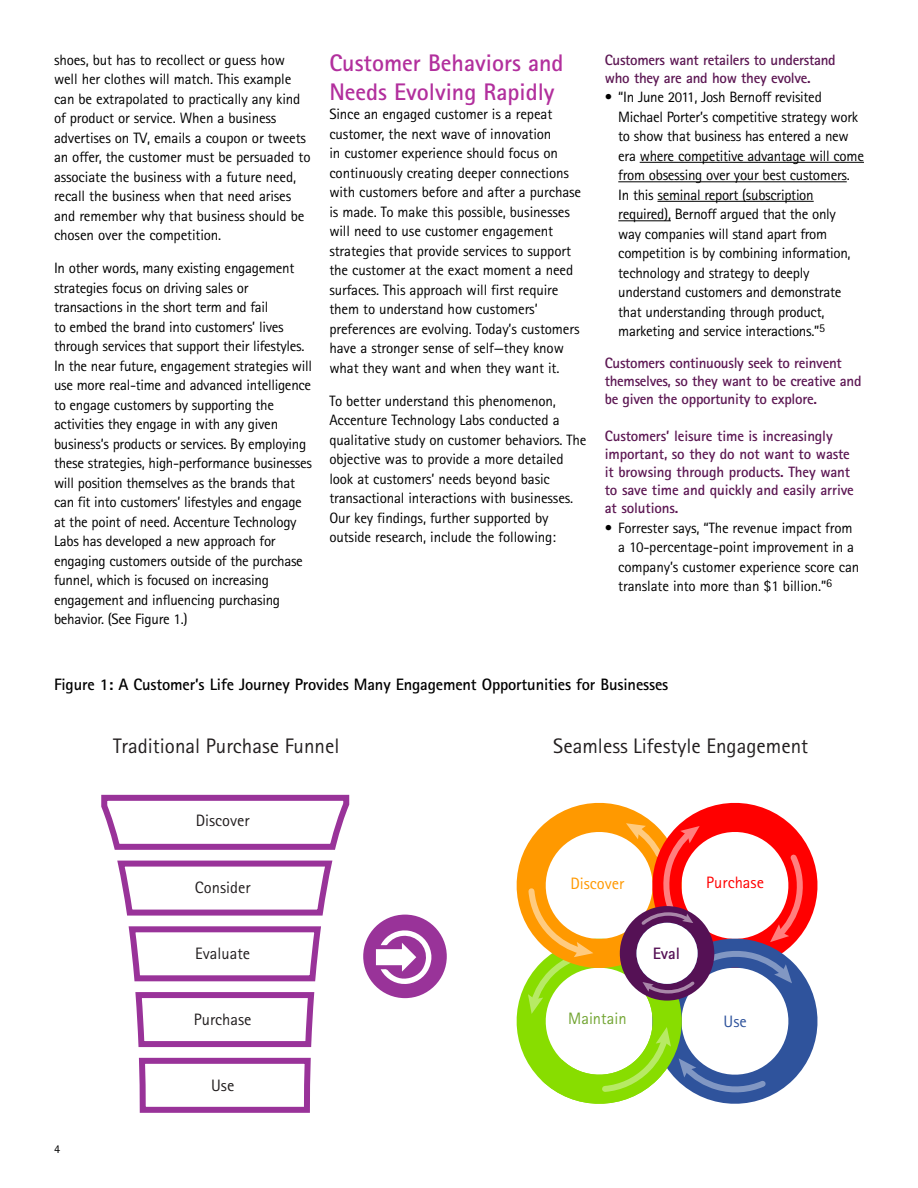
<style>
.page{position:relative;width:918px;height:1188px;background:#fff}
.page>*{position:absolute;margin:0;border:0;box-sizing:border-box;transform-origin:0 0}
.t1{font:700 24px/28.5px "Rotis Sans Seriffor ACN";color:#b22f9d}
.t2{font:21px "Rotis Sans Seriffor ACN";color:#231f20}
.t3{font:700 16.5px "Rotis Sans Seriffor ACN";letter-spacing:-.01em;color:#000}
.t4{font:16.5px "Rotis Sans Seriffor ACN";color:#231f20}
.t5{font:16.5px "Rotis Sans Seriffor ACN";color:#f00}
.t6{font:16.5px "Rotis Sans Seriffor ACN";color:#73a533}
.t7{font:16.5px "Rotis Sans Seriffor ACN";color:#f90}
.t8{font:700 16.5px "Rotis Sans Seriffor ACN";color:#515}
.t9{font:16.5px "Rotis Sans Seriffor ACN";color:#2f539c}
.t10{font:15px/19.5px "Rotis Sans Seriffor ACN";letter-spacing:-.01em;color:#000}
.t11{font:700 15px/18px "Rotis Sans Seriffor ACN";letter-spacing:-.02em;color:#5c1753}
.t12{font:12px "Rotis Sans Seriffor ACN";color:#000}
</style>
<div class="page">
<svg style="left:101px;top:794px;width:249px;height:319px"></svg>
<div style="left:363px;top:915px;width:84px;height:83px;background:#939;border-radius:50%"></div>
<svg style="left:376px;top:930px;width:55px;height:54px"></svg>
<svg style="left:516px;top:802px;width:302px;height:302px"></svg>
<div style="left:636px;top:923px;width:62px;height:61px;background:#fff;border-radius:50%"></div>
<hr style="left:640px;top:162px;width:224px;height:1px;background:#000">
<hr style="left:618px;top:181px;width:229px;height:1px;background:#000">
<hr style="left:657px;top:201px;width:157px;height:1px;background:#000">
<hr style="left:618px;top:220px;width:53px;height:1px;background:#000">
<p class="t10" style="left:54px;top:50px;width:258px">shoes, but has to recollect or guess how well her clothes will match. This example can be extrapolated to practically any kind of product or service. When a business advertises on TV, emails a coupon or tweets an offer, the customer must be persuaded to associate the business with a future need, recall the business when that need arises and remember why that business should be chosen over the competition.</p>
<p class="t10" style="left:54px;top:259px;width:260px">In other words, many existing engagement strategies focus on driving sales or transactions in the short term and fail<br>to embed the brand into customers’ lives through services that support their lifestyles.<br>In the near future, engagement strategies will use more real-time and advanced intelligence to engage customers by supporting the activities they engage in with any given business’s products or services. By employing these strategies, high-performance businesses will position themselves as the brands that can fit into customers’ lifestyles and engage at the point of need. Accenture Technology Labs has developed a new approach for engaging customers outside of the purchase funnel, which is focused on increasing engagement and influencing purchasing behavior. (See Figure 1.)</p>
<h1 class="t1" style="left:329px;top:49px;width:236px">Customer Behaviors and<br>Needs Evolving Rapidly</h1>
<p class="t10" style="left:329px;top:105px;width:253px">Since an engaged customer is a repeat customer, the next wave of innovation<br>in customer experience should focus on continuously creating deeper connections with customers before and after a purchase is made. To make this possible, businesses will need to use customer engagement strategies that provide services to support the customer at the exact moment a need surfaces. This approach will first require them to understand how customers’ preferences are evolving. Today’s customers have a stronger sense of self—they know what they want and when they want it.</p>
<p class="t10" style="left:329px;top:391px;width:259px">To better understand this phenomenon, Accenture Technology Labs conducted a qualitative study on customer behaviors. The objective was to provide a more detailed look at customers’ needs beyond basic transactional interactions with businesses.<br>Our key findings, further supported by outside research, include the following:</p>
<p class="t11" style="left:605px;top:51px;width:232px">Customers want retailers to understand who they are and how they evolve.</p>
<p class="t10" style="left:618px;top:88px;width:247px;text-indent:-14px">• “In June 2011, Josh Bernoff revisited Michael Porter’s competitive strategy work to show that business has entered a new era where competitive advantage will come from obsessing over your best customers.<br>In this seminal report (subscription required), Bernoff argued that the only<br>way companies will stand apart from competition is by combining information, technology and strategy to deeply understand customers and demonstrate that understanding through product, marketing and service interactions.”<sup>5</sup></p>
<p class="t11" style="left:605px;top:354px;width:258px">Customers continuously seek to reinvent themselves, so they want to be creative and be given the opportunity to explore.</p>
<p class="t11" style="left:605px;top:427px;width:251px">Customers’ leisure time is increasingly important, so they do not want to waste it browsing through products. They want to save time and quickly and easily arrive at solutions.</p>
<p class="t10" style="left:618px;top:518px;width:243px;text-indent:-14px">• Forrester says, “The revenue impact from a 10-percentage-point improvement in a company’s customer experience score can translate into more than $1 billion.”<sup>6</sup></p>
<p class="t3" style="left:54px;top:674px;width:616px">Figure 1: A Customer’s Life Journey Provides Many Engagement Opportunities for Businesses</p>
<h2 class="t2" style="left:113px;top:734px;width:228px">Traditional Purchase Funnel</h2>
<h2 class="t2" style="left:553px;top:734px;width:257px">Seamless Lifestyle Engagement</h2>
<p class="t12" style="left:54px;top:1142px;width:7px">4</p>
<p class="t4" style="left:196px;top:810px;width:56px">Discover</p>
<p class="t4" style="left:195px;top:878px;width:57px">Consider</p>
<p class="t4" style="left:195px;top:944px;width:56px">Evaluate</p>
<p class="t4" style="left:194px;top:1010px;width:59px">Purchase</p>
<p class="t4" style="left:211px;top:1076px;width:25px">Use</p>
<p class="t7" style="left:570px;top:873px;width:56px">Discover</p>
<p class="t8" style="left:653px;top:943px;width:29px">Eval</p>
<p class="t5" style="left:706px;top:872px;width:59px">Purchase</p>
<p class="t6" style="left:568px;top:1009px;width:60px">Maintain</p>
<p class="t9" style="left:724px;top:1012px;width:25px">Use</p>
</div>
